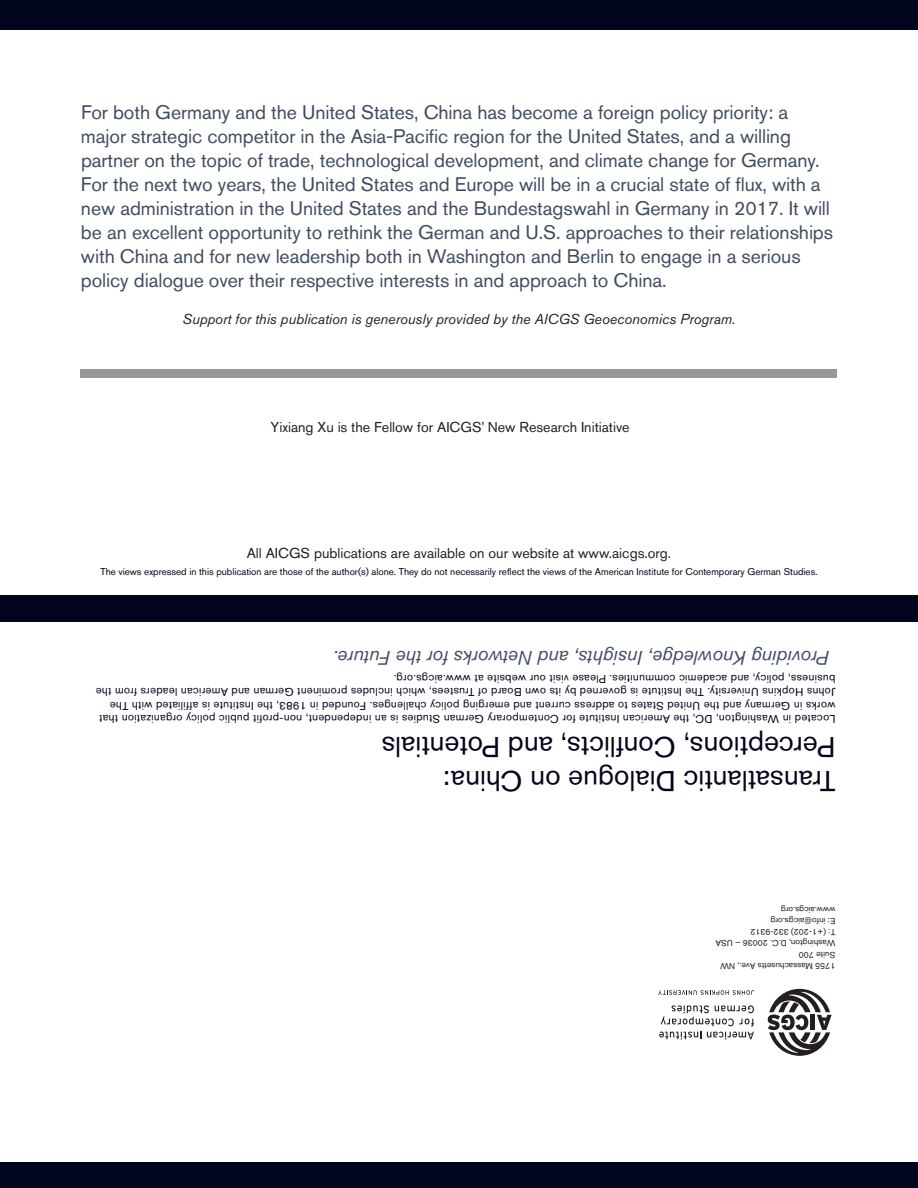
<style>
.page{position:relative;width:918px;height:1188px;background:#fff}
.page>*{position:absolute;margin:0;border:0;box-sizing:border-box;transform-origin:0 0}
.t1{font:28.5px/34.2px "Akzidenz Grotesk BQ";color:#00041c}
.t2{font:19.5px/24px "Akzidenz Grotesk BQ";letter-spacing:-.005em;color:#3f4d62}
.t3{font:italic 19.5px "Akzidenz Grotesk BQ";color:#3f4d62}
.t4{font:14.25px "Akzidenz Grotesk BQ";color:#231f20}
.t5{font:italic 14.25px "Akzidenz Grotesk BQ";color:#231f20}
.t6{font:11.25px/13.5px "Akzidenz Grotesk BQ";color:#00041c}
.t7{font:9.75px "Akzidenz Grotesk BQ";color:#00041c}
.t8{font:8.7px/11.2px "Akzidenz Grotesk BQ";color:#231f20}
</style>
<div class="page">
<div style="left:0;top:0;width:918px;height:30px;background:#00041c"></div>
<div style="left:0;top:595px;width:918px;height:27px;background:#00041c"></div>
<div style="left:0;top:1162px;width:918px;height:26px;background:#00041c"></div>
<svg style="left:659px;top:1005px;width:95px;height:35px"></svg>
<svg style="left:658px;top:990px;width:96px;height:5px"></svg>
<svg style="left:768px;top:989px;width:64px;height:67px"></svg>
<div style="left:81px;top:369px;width:756px;height:9px;background:#95979a"></div>
<p class="t2" style="left:81px;top:103px;width:754px">For both Germany and the United States, China has become a foreign policy priority: a major strategic competitor in the Asia-Pacific region for the United States, and a willing partner on the topic of trade, technological development, and climate change for Germany.<br>For the next two years, the United States and Europe will be in a crucial state of flux, with a new administration in the United States and the Bundestagswahl in Germany in 2017. It will be an excellent opportunity to rethink the German and U.S. approaches to their relationships with China and for new leadership both in Washington and Berlin to engage in a serious policy dialogue over their respective interests in and approach to China.</p>
<p class="t5" style="left:183px;top:314px;width:554px">Support for this publication is generously provided by the AICGS Geoeconomics Program.</p>
<p class="t4" style="left:271px;top:422px;width:361px">Yixiang Xu is the Fellow for AICGS’ New Research Initiative</p>
<p class="t4" style="left:247px;top:548px;width:426px">All AICGS publications are available on our website at www.aicgs.org.</p>
<p class="t7" style="left:100px;top:568px;width:719px">The views expressed in this publication are those of the author(s) alone. They do not necessarily reflect the views of the American Institute for Contemporary German Studies.</p>
<p class="t3" style="left:830px;top:664px;width:498px;rotate:-180deg">P gnidi vor K won dna, sthgi snI,egdel N wt e skro ehtrof .erutuF</p>
<p class="t6" style="left:836px;top:725px;width:741px;rotate:-180deg">de t acoL n i W D, no t gn i hsa C eh t , A m nac i r e e t u t i t sn I r o f C me t no y r a r op G mr e na S se i du t s i na t i f o r p- non, t nednepedn i c i l bup yc i l op no i t az i nag r o t ah t w sk r o n i G mr e yna dna eh t U de t i n S se t a t o t sse r dda t ne r r uc dna me gn i g r e yc i l op dednuoF. segne l l ahc n i 1 9 8 3 eh t , e t u t i t sn I s i de t a i l i f f a w h t i ehT<br>snhoJ H sn i kpo U ehT. y t i s r ev i n e t u t i t sn I s i den r evog yb s t i wo n B d r ao w, see t su r Tf o hc i h sedu l cn i mo r p t nen i G mr e na dna A m nac i r e s r edae l mo r f eh t<br>dna, yc i l op, ssen i sub medaca c i moc m P. se i t i nu esae l t i s i v r uo w e t i sbe t a w w w . g r o . sgc i a .</p>
<h1 class="t1" style="left:836px;top:795px;width:455px;rotate:-180deg">c i t na l t asna r T D eugo l a i no C : an i h<br>P C, snoi tpecre dna, stci l fno sl ai tnetoP</h1>
<p class="t8" style="left:835px;top:971px;width:121px;rotate:-180deg">5571 M s t t esuhcassa A N, . ev W<br>S et iu 007<br>W D, no t gn i hsa C . 63002. – U S A +( : T 2139 - 233) 202 - 1<br>E @ofni: gro.sgcia<br>w w w gro.sgcia.</p>
</div>
